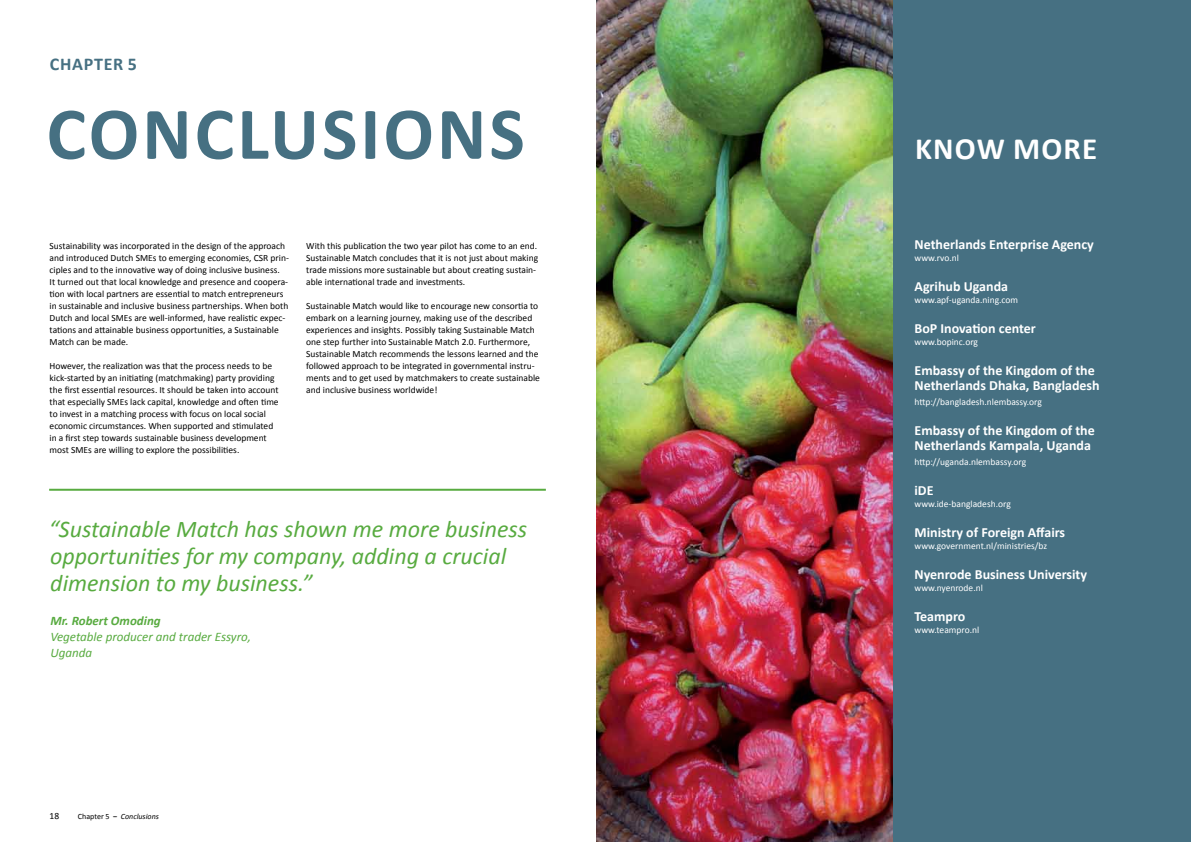
<style>
.page{position:relative;width:1191px;height:842px;background:#fff}
.page>*{position:absolute;margin:0;border:0;box-sizing:border-box;transform-origin:0 0}
.t1{font:700 75px "Calibri";letter-spacing:.04em;color:#467082}
.t2{font:700 31px "Calibri";color:#fff}
.t3{font:italic 24px/27px "Calibri";color:#58ab40}
.t4{font:700 18px "Calibri";letter-spacing:.04em;color:#467082}
.t5{font:700 14px/15px "Calibri";color:#fff}
.t6{font:italic 13px/16px "Calibri";color:#58ab40}
.t7{font:italic 700 13px "Calibri";color:#58ab40}
.t8{font:9.5px/12px "Calibri";color:#000}
.t9{font:9.5px "Calibri";color:#fff}
.t10{font:italic 8px "Calibri";color:#000}
.s1{font-style:normal}
.s2{font-weight:700;font-style:normal}
</style>
<div class="page">
<img style="left:596px;top:0;width:297px;height:842px">
<div style="left:893px;top:0;width:298px;height:842px;background:#467082"></div>
<hr style="left:49px;top:489px;width:497px;height:2px;background:#58ab40">
<h3 class="t4" style="left:50px;top:53px;width:88px">Chapter 5</h3>
<h1 class="t1" style="left:47px;top:86px;width:474px">Conclusions</h1>
<p class="t8" style="left:50px;top:240px;width:241px">Sustainability was incorporated in the design of the approach and introduced Dutch SMEs to emerging economies, CSR prin&shy;ciples and to the innovative way of doing inclusive business.<br>It turned out that local knowledge and presence and coopera&shy;tion with local partners are essential to match entrepreneurs in sustainable and inclusive business partnerships. When both Dutch and local SMEs are well-informed, have realistic expec&shy;tations and attainable business opportunities, a Sustainable Match can be made.</p>
<p class="t8" style="left:50px;top:360px;width:231px">However, the realization was that the process needs to be kick-started by an initiating (matchmaking) party providing the first essential resources. It should be taken into account that especially SMEs lack capital, knowledge and often time to invest in a matching process with focus on local social economic circumstances. When supported and stimulated in a first step towards sustainable business development most SMEs are willing to explore the possibilities.</p>
<p class="t8" style="left:306px;top:240px;width:233px">With this publication the two year pilot has come to an end.<br>Sustainable Match concludes that it is not just about making trade missions more sustainable but about creating sustain&shy;able international trade and investments.</p>
<p class="t8" style="left:306px;top:300px;width:235px">Sustainable Match would like to encourage new consortia to embark on a learning journey, making use of the described experiences and insights. Possibly taking Sustainable Match one step further into Sustainable Match 2.0. Furthermore, Sustainable Match recommends the lessons learned and the followed approach to be integrated in governmental instru&shy;ments and to get used by matchmakers to create sustainable and inclusive business worldwide!</p>
<h3 class="t3" style="left:49px;top:514px;width:480px">“Sustainable Match has shown me more business opportunities for my company, adding a crucial dimension to my business.”</h3>
<h3 class="t7" style="left:50px;top:612px;width:112px">Mr. Robert Omoding</h3>
<h3 class="t6" style="left:50px;top:628px;width:202px">Vegetable producer and trader Essyro,<br>Uganda</h3>
<p class="t8" style="left:50px;top:810px;width:11px">18</p>
<p class="t10" style="left:78px;top:811px;width:82px"><span class="s1">Chapter 5</span> <span class="s2">‒</span> Conclusions</p>
<h2 class="t2" style="left:915px;top:129px;width:23px">KNOW</h2>
<h2 class="t2" style="left:1013px;top:129px;width:48px">MORE</h2>
<h3 class="t5" style="left:914px;top:237px;width:181px">Netherlands Enterprise Agency</h3>
<p class="t9" style="left:914px;top:252px;width:46px">www.rvo.nl</p>
<h3 class="t5" style="left:914px;top:279px;width:95px">Agrihub Uganda</h3>
<p class="t9" style="left:914px;top:294px;width:105px">www.apf-uganda.ning.com</p>
<h3 class="t5" style="left:914px;top:321px;width:123px">BoP Inovation center</h3>
<p class="t9" style="left:914px;top:336px;width:65px">www.bopinc.org</p>
<h3 class="t5" style="left:914px;top:363px;width:187px">Embassy of the Kingdom of the<br>Netherlands Dhaka, Bangladesh</h3>
<p class="t9" style="left:914px;top:396px;width:129px">http://bangladesh.nlembassy.org</p>
<h3 class="t5" style="left:914px;top:423px;width:182px">Embassy of the Kingdom of the<br>Netherlands Kampala, Uganda</h3>
<p class="t9" style="left:914px;top:456px;width:113px">http://uganda.nlembassy.org</p>
<h3 class="t5" style="left:914px;top:483px;width:12px">iDE</h3>
<p class="t9" style="left:914px;top:498px;width:98px">www.ide-bangladesh.org</p>
<h3 class="t5" style="left:914px;top:525px;width:152px">Ministry of Foreign Affairs</h3>
<p class="t9" style="left:914px;top:540px;width:134px">www.government.nl/ministries/bz</p>
<h3 class="t5" style="left:914px;top:567px;width:174px">Nyenrode Business University</h3>
<p class="t9" style="left:914px;top:582px;width:70px">www.nyenrode.nl</p>
<h3 class="t5" style="left:914px;top:609px;width:52px">Teampro</h3>
<p class="t9" style="left:914px;top:624px;width:66px">www.teampro.nl</p>
</div>
